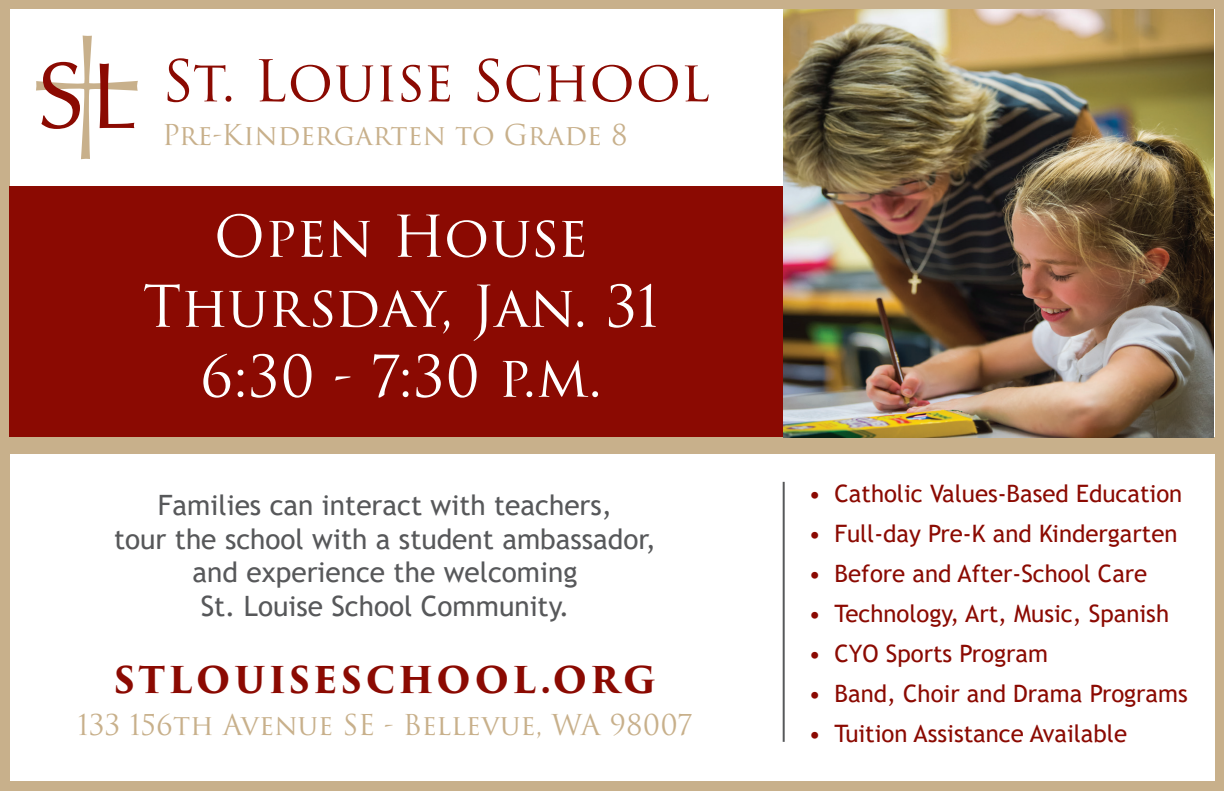
<style>
.page{position:relative;width:1224px;height:792px;background:#fff}
.page>*{position:absolute;margin:0;border:0;box-sizing:border-box;transform-origin:0 0}
.t1{font:56px/70px "Trajan Pro 3";letter-spacing:-.01em;color:#fff;text-align:center}
.t2{font:56px "Trajan Pro 3";letter-spacing:-.01em;color:#8b0a02}
.t3{font:700 36px "Trajan Pro 3";letter-spacing:.09em;color:#8b0a02}
.t4{font:28px/33.6px "Trebuchet MS";color:#57585a;text-align:center}
.t5{font:28px "Trajan Pro 3";color:#c8b08b}
.t6{font:24px "Trebuchet MS";color:#8b0a02}
.s1{font-family:"Optima";font-size:94px}
</style>
<div class="page">
<div style="left:0;top:0;width:1224px;height:791px;background:#c8b08b"></div>
<div style="left:10px;top:10px;width:1204px;height:771px;background:#fff"></div>
<div style="left:9px;top:187px;width:775px;height:251px;background:#8b0a02"></div>
<div style="left:9px;top:438px;width:1205px;height:16px;background:#c8b08b"></div>
<svg style="left:36px;top:35px;width:102px;height:124px"></svg>
<img style="left:784px;top:10px;width:430px;height:428px">
<hr style="left:783px;top:482px;width:2px;height:260px;background:#57585a">
<h1 class="t2" style="left:37px;top:43px;width:674px"><span class="s1">SL</span> St. Louise School</h1>
<p class="t5" style="left:162px;top:115px;width:467px">Pre-Kindergarten to Grade 8</p>
<h1 class="t1" style="left:143px;top:204px;width:518px">Open House<br>Thursday, Jan. 31<br>6:30 - 7:30 p.m.</h1>
<p class="t4" style="left:114px;top:488px;width:543px">Families can interact with teachers,<br>tour the school with a student ambassador, and experience the welcoming<br>St. Louise School Community.</p>
<h2 class="t3" style="left:114px;top:653px;width:543px">STLOUISESCHOOL.ORG</h2>
<p class="t5" style="left:78px;top:706px;width:617px">133 156th Avenue SE - Bellevue, WA 98007</p>
<p class="t6" style="left:809px;top:478px;width:375px">• Catholic Values-Based Education</p>
<p class="t6" style="left:809px;top:518px;width:371px">• Full-day Pre-K and Kindergarten</p>
<p class="t6" style="left:809px;top:558px;width:340px">• Before and After-School Care</p>
<p class="t6" style="left:809px;top:598px;width:362px">• Technology, Art, Music, Spanish</p>
<p class="t6" style="left:809px;top:638px;width:241px">• CYO Sports Program</p>
<p class="t6" style="left:809px;top:678px;width:381px">• Band, Choir and Drama Programs</p>
<p class="t6" style="left:809px;top:718px;width:320px">• Tuition Assistance Available</p>
</div>
